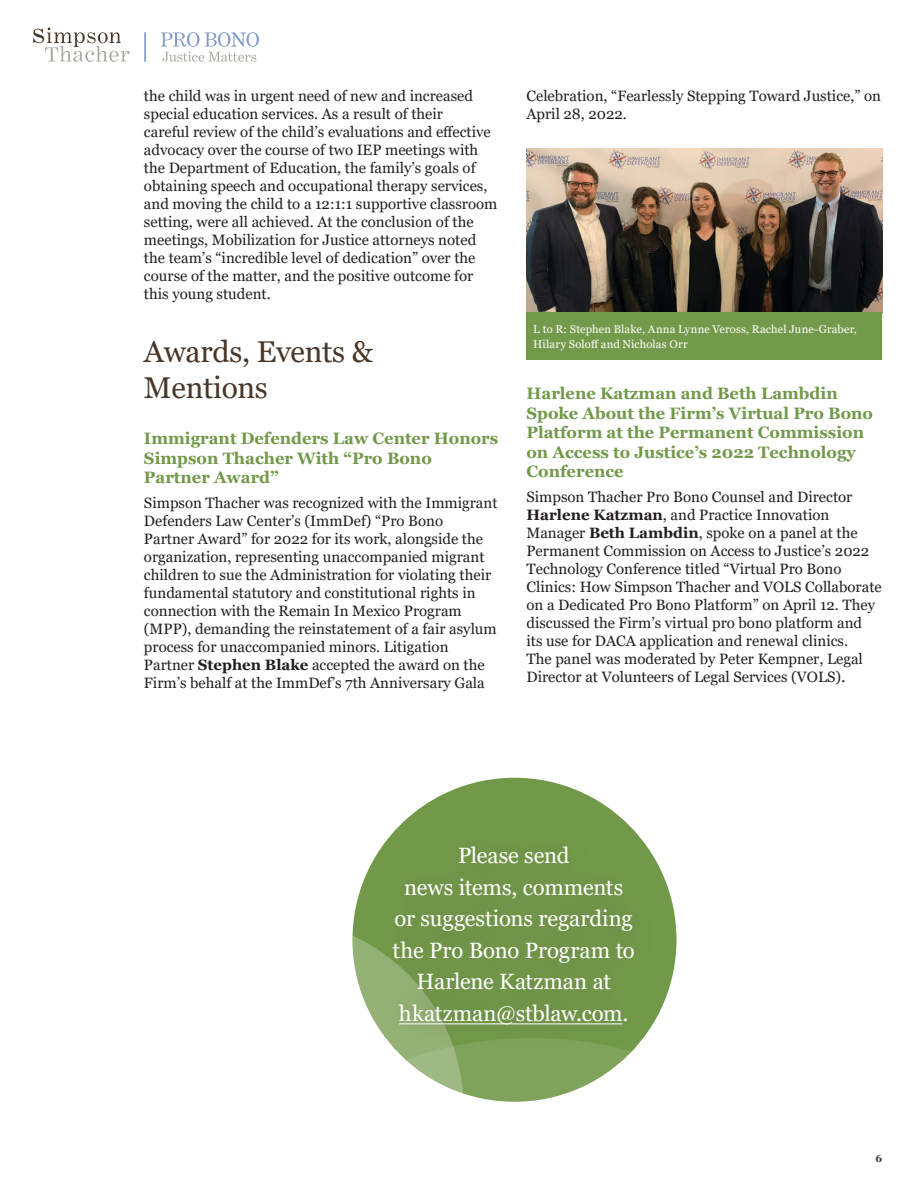
<style>
.page{position:relative;width:918px;height:1188px;background:#fff}
.page>*{position:absolute;margin:0;border:0;box-sizing:border-box;transform-origin:0 0}
.t1{font:30px/36px "Georgia";letter-spacing:-.01em;color:#483729}
.t2{font:22.2px/31.5px "Georgia";letter-spacing:-.005em;color:#fff;text-align:center}
.Subhead7490{font:700 16.5px/19.5px "Georgia";color:#72994a}
.Standard_Text{font:15px/18px "Georgia";color:#231f20}
.t3{font:11.25px/15px "Georgia";letter-spacing:.01em;color:#fff}
.t4{font:700 10.5px "Georgia";color:#4a3828}
.s1{font-weight:700}
.s2{font-size:16.5px}
</style>
<div class="page">
<svg style="left:33px;top:28px;width:97px;height:34px"></svg>
<svg style="left:161px;top:32px;width:98px;height:30px"></svg>
<hr style="left:144px;top:32px;width:2px;height:30px;background:#839aca">
<div style="left:352px;top:778px;width:324px;height:324px;background:#72994a;border-radius:50%"></div>
<svg style="left:352px;top:936px;width:280px;height:166px"></svg>
<div style="left:370px;top:824px;width:287px;height:225px;background:#4a3828;opacity:.35"></div>
<hr style="left:399px;top:1023px;width:224px;height:1px;background:#fff">
<img style="left:526px;top:148px;width:356px;height:165px">
<div style="left:526px;top:313px;width:356px;height:47px;background:#73994a"></div>
<p class="Standard_Text" style="left:144px;top:87px;width:355px">the child was in urgent need of new and increased special education services. As a result of their<br>careful review of the child’s evaluations and effective advocacy over the course of two IEP meetings with the Department of Education, the family’s goals of obtaining speech and occupational therapy services, and moving the child to a 12:1:1 supportive classroom setting, were all achieved. At the conclusion of the meetings, Mobilization for Justice attorneys noted the team’s “incredible level of dedication” over the course of the matter, and the positive outcome for this young student.</p>
<p class="t1" style="left:144px;top:334px;width:231px">Awards, Events &amp;<br>Mentions</p>
<p class="Subhead7490" style="left:144px;top:429px;width:356px">Immigrant Defenders Law Center Honors<br>Simpson Thacher With “Pro Bono<br>Partner Award”</p>
<p class="Standard_Text" style="left:144px;top:494px;width:355px">Simpson Thacher was recognized with the Immigrant Defenders Law Center’s (ImmDef) “Pro Bono<br>Partner Award” for 2022 for its work, alongside the organization, representing unaccompanied migrant children to sue the Administration for violating their fundamental statutory and constitutional rights in connection with the Remain In Mexico Program (MPP), demanding the reinstatement of a fair asylum process for unaccompanied minors. Litigation Partner <span class="s1">Stephen Blake</span> accepted the award on the Firm’s behalf at the ImmDef’s 7th Anniversary Gala</p>
<p class="Standard_Text" style="left:526px;top:87px;width:356px">Celebration, “Fearlessly Stepping Toward Justice,” on<br>April 28, 2022.</p>
<p class="t3" style="left:533px;top:322px;width:325px">L to R: Stephen Blake, Anna Lynne Veross, Rachel June-Graber,<br>Hilary Soloff and Nicholas Orr</p>
<p class="Subhead7490" style="left:526px;top:384px;width:348px">Harlene Katzman and Beth Lambdin<br>Spoke About the Firm’s Virtual Pro Bono<br>Platform at the Permanent Commission on Access to Justice’s 2022 Technology<br>Conference</p>
<p class="Standard_Text" style="left:526px;top:488px;width:357px">Simpson Thacher Pro Bono Counsel and Director <span class="s1">Harlene Katzman</span>, and Practice Innovation Manager <span class="s1">Beth Lambdin</span>, spoke on a panel at the Permanent Commission on Access to Justice’s 2022<br>Technology Conference titled “Virtual Pro Bono Clinics: How Simpson Thacher and VOLS Collaborate on a Dedicated Pro Bono Platform” on April 12. They discussed the Firm’s virtual pro bono platform and its use for DACA application and renewal clinics.<br>The panel was moderated by Peter Kempner, Legal Director at Volunteers of Legal Services (VOLS)<span class="s2">.</span></p>
<p class="t2" style="left:393px;top:840px;width:244px">Please send<br>news items, comments or suggestions regarding the Pro Bono Program to<br>Harlene Katzman at hkatzman@stblaw.com.</p>
<p class="t4" style="left:876px;top:1152px;width:8px">6</p>
</div>
